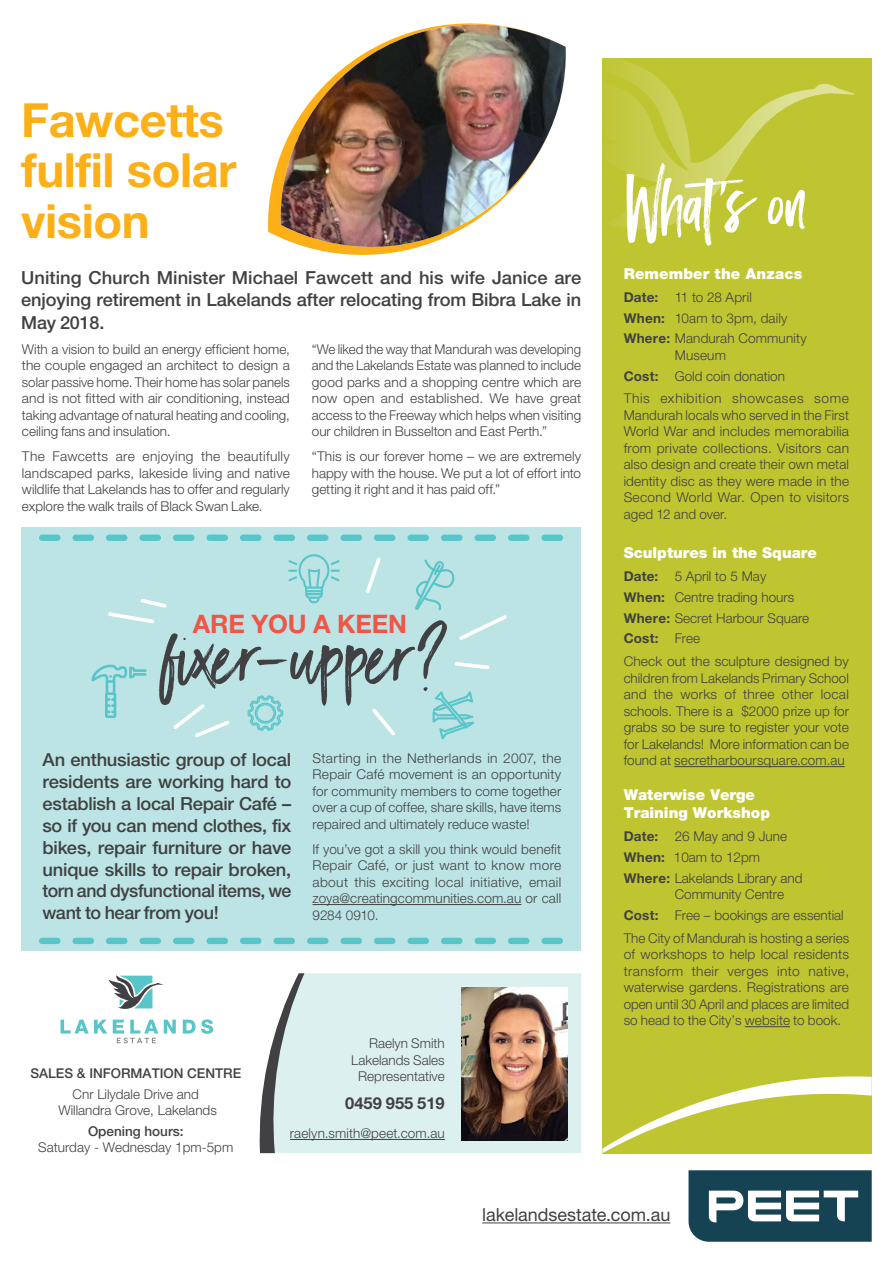
<style>
.page{position:relative;width:893px;height:1263px;background:#fff}
.page>*{position:absolute;margin:0;border:0;box-sizing:border-box;transform-origin:0 0}
.t1{font:73.05px "Black Diamond";color:#fff}
.t2{font:72.45px "Black Diamond";color:#414042}
.t3{font:700 47.1px/50.4px "Helvetica Neue";letter-spacing:-.01em;color:#fcaf17}
.t4{font:700 25.5px "Helvetica Neue";letter-spacing:-.01em;color:#f05648}
.t5{font:500 18px/21.9px "Helvetica Neue";letter-spacing:-.01em;color:#414042;text-align:justify}
.t6{font:18px "Helvetica Neue";color:#414042}
.t7{font:700 16.5px "Helvetica Neue";color:#414042}
.t8{font:900 15px/18px "Helvetica Neue";color:#fff}
.t9{font:300 13.5px/16.5px "Helvetica Neue";color:#414042;text-align:justify}
.t10{font:500 13.5px "Helvetica Neue";color:#414042}
.s1{font-weight:700}
</style>
<div class="page">
<div style="left:304px;top:973px;width:277px;height:180px;background:#dcf0f0"></div>
<svg style="left:259px;top:973px;width:45px;height:180px"></svg>
<hr style="left:482px;top:1222px;width:188px;height:1px;background:#414042">
<svg style="left:688px;top:1170px;width:184px;height:72px"></svg>
<img style="left:462px;top:987px;width:106px;height:153px">
<hr style="left:290px;top:1139px;width:155px;height:1px;background:#414042">
<div style="left:602px;top:58px;width:270px;height:1095px;background:#bec531"></div>
<svg style="left:614px;top:58px;width:241px;height:171px"></svg>
<svg style="left:61px;top:1020px;width:46px;height:13px"></svg>
<svg style="left:164px;top:1020px;width:12px;height:13px"></svg>
<svg style="left:183px;top:1019px;width:30px;height:15px"></svg>
<svg style="left:113px;top:1020px;width:45px;height:23px"></svg>
<svg style="left:108px;top:975px;width:55px;height:34px"></svg>
<hr style="left:674px;top:766px;width:171px;height:1px;background:#414042">
<hr style="left:745px;top:1026px;width:45px;height:1px;background:#414042">
<svg style="left:602px;top:1076px;width:270px;height:77px"></svg>
<div style="left:21px;top:527px;width:560px;height:423px;background:#bce4e5"></div>
<svg style="left:42px;top:534px;width:518px;height:7px"></svg>
<svg style="left:42px;top:938px;width:518px;height:6px"></svg>
<svg style="left:92px;top:665px;width:14px;height:53px"></svg>
<svg style="left:433px;top:691px;width:41px;height:48px"></svg>
<svg style="left:106px;top:555px;width:289px;height:182px"></svg>
<svg style="left:415px;top:559px;width:92px;height:111px"></svg>
<hr style="left:313px;top:904px;width:208px;height:1px;background:#414042">
<svg style="left:268px;top:162px;width:10px;height:75px"></svg>
<svg style="left:318px;top:23px;width:178px;height:232px"></svg>
<img style="left:278px;top:25px;width:288px;height:225px">
<h3 class="t3" style="left:21px;top:94px;width:217px">Fawcetts fulfil solar vision</h3>
<h3 class="t5" style="left:21px;top:266px;width:562px;line-height:22.5px">Uniting Church Minister Michael Fawcett and his wife Janice are enjoying retirement in Lakelands after relocating from Bibra Lake in May 2018.</h3>
<p class="t9" style="left:22px;top:340px;width:269px">With a vision to build an energy efficient home, the couple engaged an architect to design a solar passive home. Their home has solar panels and is not fitted with air conditioning, instead taking advantage of natural heating and cooling, ceiling fans and insulation.</p>
<p class="t9" style="left:22px;top:448px;width:269px">The Fawcetts are enjoying the beautifully landscaped parks, lakeside living and native wildlife that Lakelands has to offer and regularly explore the walk trails of Black Swan Lake.</p>
<p class="t9" style="left:312px;top:340px;width:271px">“We liked the way that Mandurah was developing and the Lakelands Estate was planned to include good parks and a shopping centre which are now open and established. We have great access to the Freeway which helps when visiting our children in Busselton and East Perth.”</p>
<p class="t9" style="left:312px;top:448px;width:271px">“This is our forever home – we are extremely happy with the house. We put a lot of effort into getting it right and it has paid off.”</p>
<h3 class="t4" style="left:193px;top:608px;width:215px">ARE YOU A KEEN</h3>
<h2 class="t2" style="left:166px;top:611px;width:283px">fixer-upper?</h2>
<p class="t5" style="left:43px;top:748px;width:250px">An enthusiastic group of local residents are working hard to establish a local Repair Café – so if you can mend clothes, fix bikes, repair furniture or have unique skills to repair broken, torn and dysfunctional items, we want to hear from you!</p>
<p class="t9" style="left:313px;top:749px;width:250px">Starting in the Netherlands in 2007, the Repair Café movement is an opportunity for community members to come together over a cup of coffee, share skills, have items repaired and ultimately reduce waste!</p>
<p class="t9" style="left:313px;top:840px;width:250px">If you’ve got a skill you think would benefit Repair Café, or just want to know more about this exciting local initiative, email zoya@creatingcommunities.com.au or call 9284 0910.</p>
<p class="t10" style="left:30px;top:1065px;width:212px">SALES &amp; INFORMATION CENTRE</p>
<p class="t9" style="left:59px;top:1086px;width:160px;text-align:center">Cnr Lilydale Drive and<br>Willandra Grove, Lakelands</p>
<p class="t10" style="left:88px;top:1123px;width:97px">Opening hours:</p>
<p class="t9" style="left:38px;top:1138px;width:197px">Saturday - Wednesday 1pm-5pm</p>
<p class="t9" style="left:351px;top:1035px;width:95px;text-align:right">Raelyn Smith<br>Lakelands Sales<br>Representative</p>
<p class="t7" style="left:345px;top:1093px;width:101px">0459 955 519</p>
<p class="t9" style="left:290px;top:1125px;width:156px">raelyn.smith@peet.com.au</p>
<h1 class="t1" style="left:624px;top:158px;width:188px">What’s on</h1>
<p class="t8" style="left:624px;top:264px;width:180px">Remember the Anzacs</p>
<p class="t9" style="left:624px;top:286px;width:184px;line-height:20.7px;text-align:left"><span class="s1">Date:</span> 11 to 28 April<br><span class="s1">When:</span> 10am to 3pm, daily<br><span class="s1">Where:</span> Mandurah Community</p>
<p class="t9" style="left:624px;top:344px;width:163px;line-height:20.7px;text-align:center">Museum<br><span class="s1">Cost:</span> Gold coin donation</p>
<p class="t9" style="left:624px;top:390px;width:227px">This exhibition showcases some Mandurah locals who served in the First World War and includes memorabilia from private collections. Visitors can also design and create their own metal identity disc as they were made in the Second World War. Open to visitors aged 12 and over.</p>
<p class="t8" style="left:624px;top:544px;width:195px">Sculptures in the Square</p>
<p class="t9" style="left:624px;top:566px;width:187px;line-height:20.7px;text-align:left"><span class="s1">Date:</span> 5 April to 5 May<br><span class="s1">When:</span> Centre trading hours<br><span class="s1">Where:</span> Secret Harbour Square<br><span class="s1">Cost:</span> Free</p>
<p class="t9" style="left:624px;top:653px;width:227px">Check out the sculpture designed by children from Lakelands Primary School and the works of three other local schools. There is a $2000 prize up for grabs so be sure to register your vote for Lakelands! More information can be found at secretharboursquare.com.au</p>
<p class="t8" style="left:624px;top:786px;width:148px">Waterwise Verge<br>Training Workshop</p>
<p class="t9" style="left:624px;top:826px;width:180px;line-height:20.7px;text-align:left"><span class="s1">Date:</span> 26 May and 9 June<br><span class="s1">When:</span> 10am to 12pm<br><span class="s1">Where:</span> Lakelands Library and</p>
<p class="t9" style="left:624px;top:884px;width:222px;line-height:20.7px;text-indent:51px">Community Centre<br><span class="s1">Cost:</span> Free – bookings are essential</p>
<p class="t9" style="left:624px;top:929px;width:227px">The City of Mandurah is hosting a series of workshops to help local residents transform their verges into native, waterwise gardens. Registrations are open until 30 April and places are limited so head to the City’s website to book.</p>
<h3 class="t6" style="left:482px;top:1204px;width:190px">lakelandsestate.com.au</h3>
</div>
